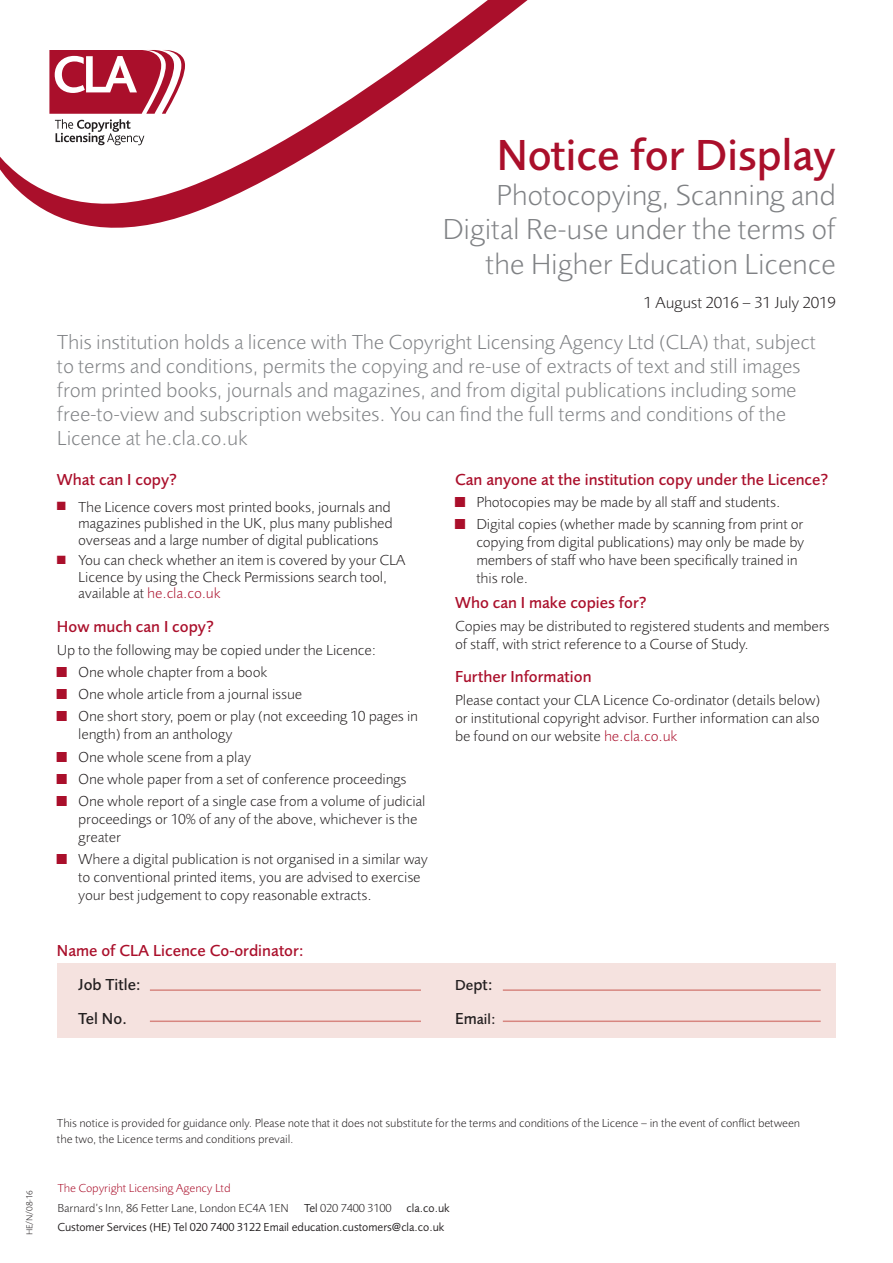
<style>
.page{position:relative;width:893px;height:1263px;background:#fff}
.page>*{position:absolute;margin:0;border:0;box-sizing:border-box;transform-origin:0 0}
.t1{font:500 45px "Foundry Sans";color:#aa0f2b}
.t2{font:300 30px/34.5px "Foundry Sans";color:#808285;text-align:right}
.t3{font:300 21px/24px "Foundry Sans";color:#808285}
.t4{font:500 16.5px "Foundry Sans";color:#aa0f2b}
.t5{font:300 16.5px "Foundry Sans";color:#231f20}
.t6{font:500 16.5px "Foundry Sans";color:#231f20}
.t7{font:300 15px/18px "Foundry Sans";color:#231f20}
.t8{font:500 15px "Foundry Sans";color:#231f20}
.t9{font:300 12px "Foundry Sans";color:#231f20}
.t10{font:12px "Foundry Sans";color:#231f20}
.t11{font:300 12px "Foundry Sans";color:#aa0f2b}
.t12{font:300 9px "Foundry Sans";color:#231f20}
.s1{color:#aa0f2b}
.s2{font-size:15px}
.s3{font-size:16.5px}
.s4{font-weight:400}
</style>
<div class="page">
<svg style="left:0;top:0;width:528px;height:221px"></svg>
<svg style="left:70px;top:78px;width:458px;height:150px"></svg>
<svg style="left:49px;top:50px;width:136px;height:95px"></svg>
<div style="left:57px;top:963px;width:778px;height:75px;background:#f5e2df"></div>
<hr style="left:503px;top:989px;width:318px;height:2px;background:#d78680">
<hr style="left:503px;top:1020px;width:318px;height:2px;background:#d78680">
<hr style="left:150px;top:989px;width:271px;height:2px;background:#d78680">
<hr style="left:150px;top:1020px;width:271px;height:2px;background:#d78680">
<p class="t1" style="left:497px;top:130px;width:340px">Notice for Display</p>
<p class="t2" style="left:442px;top:178px;width:395px">Photocopying, Scanning and<br>Digital Re-use under the terms of the Higher Education Licence</p>
<p class="t5" style="left:643px;top:294px;width:194px">1 August 2016 – 31 July 2019</p>
<p class="t3" style="left:57px;top:330px;width:760px">This institution holds a licence with The Copyright Licensing Agency Ltd (CLA) that, subject to terms and conditions, permits the copying and re-use of extracts of text and still images from printed books, journals and magazines, and from digital publications including some free-to-view and subscription websites. You can find the full terms and conditions of the Licence at he.cla.co.uk</p>
<p class="t4" style="left:57px;top:470px;width:122px">What can I copy?</p>
<p class="t7" style="left:78px;top:499px;width:316px;line-height:16.5px;text-indent:-21px"><span class="s1">■</span> The Licence covers most printed books, journals and magazines published in the UK, plus many published overseas and a large number of digital publications</p>
<p class="t7" style="left:78px;top:552px;width:329px;line-height:16.5px;text-indent:-21px"><span class="s1">■</span> You can check whether an item is covered by your CLA<br>Licence by using the Check Permissions search tool, available at <span class="s1">he.cla.co.uk</span></p>
<p class="t4" style="left:57px;top:617px;width:158px">How much can I copy?</p>
<p class="t7" style="left:57px;top:641px;width:321px">Up to the following may be copied under the Licence:</p>
<p class="t7" style="left:57px;top:663px;width:212px"><span class="s1">■</span> One whole chapter from a book</p>
<p class="t7" style="left:57px;top:685px;width:247px"><span class="s1">■</span> One whole article from a journal issue</p>
<p class="t7" style="left:78px;top:707px;width:341px;text-indent:-21px"><span class="s1">■</span> One short story, poem or play (not exceeding 10 pages in length) from an anthology</p>
<p class="t7" style="left:57px;top:748px;width:196px"><span class="s1">■</span> One whole scene from a play</p>
<p class="t7" style="left:57px;top:770px;width:351px"><span class="s1">■</span> One whole paper from a set of conference proceedings</p>
<p class="t7" style="left:78px;top:792px;width:349px;text-indent:-21px"><span class="s1">■</span> One whole report of a single case from a volume of judicial proceedings or 10% of any of the above, whichever is the greater</p>
<p class="t7" style="left:78px;top:850px;width:351px;text-indent:-21px"><span class="s1">■</span> Where a digital publication is not organised in a similar way to conventional printed items, you are advised to exercise your best judgement to copy reasonable extracts.</p>
<p class="t4" style="left:455px;top:470px;width:375px">Can anyone at the institution copy under the Licence?</p>
<p class="t7" style="left:455px;top:493px;width:327px"><span class="s1">■</span> Photocopies may be made by all staff and students.</p>
<p class="t7" style="left:476px;top:515px;width:329px;text-indent:-21px"><span class="s1">■</span> Digital copies (whether made by scanning from print or copying from digital publications) may only be made by members of staff who have been specifically trained in this role.</p>
<p class="t4" style="left:455px;top:594px;width:193px">Who can I make copies for?</p>
<p class="t7" style="left:455px;top:617px;width:376px">Copies may be distributed to registered students and members of staff, with strict reference to a Course of Study.</p>
<p class="t4" style="left:455px;top:668px;width:138px">Further Information</p>
<p class="t7" style="left:455px;top:691px;width:366px;text-align:justify">Please contact your CLA Licence Co-ordinator (details below) or institutional copyright advisor. Further information can also be found on our website <span class="s1">he.cla.co.uk</span></p>
<p class="t4" style="left:57px;top:941px;width:248px">Name of CLA Licence Co-ordinator:</p>
<p class="t6" style="left:78px;top:975px;width:64px">Job Title:</p>
<p class="t6" style="left:78px;top:1009px;width:51px">Tel No.</p>
<p class="t6" style="left:455px;top:975px;width:39px"><span class="s2">De</span>pt:</p>
<p class="t8" style="left:455px;top:1010px;width:42px"><span class="s3">Em</span>ail:</p>
<p class="t12" style="left:24px;top:1235px;width:47px;rotate:-90deg">HE/N/08-16</p>
<p class="t9" style="left:57px;top:1116px;width:744px">This notice is provided for guidance only. Please note that it does not substitute for the terms and conditions of the Licence – in the event of conflict between</p>
<p class="t9" style="left:57px;top:1132px;width:238px">the two, the Licence terms and conditions prevail.</p>
<p class="t11" style="left:57px;top:1182px;width:175px">The Copyright Licensing Agency Ltd</p>
<p class="t9" style="left:57px;top:1201px;width:233px">Barnard’s Inn, 86 Fetter Lane, London EC4A 1EN</p>
<p class="t9" style="left:304px;top:1201px;width:89px"><span class="s4">Tel</span> 020 7400 3100</p>
<p class="t10" style="left:407px;top:1201px;width:45px">cla.co.uk</p>
<p class="t10" style="left:57px;top:1220px;width:389px">Customer Services (HE) Tel 020 7400 3122 Email education.customers@cla.co.uk</p>
</div>
